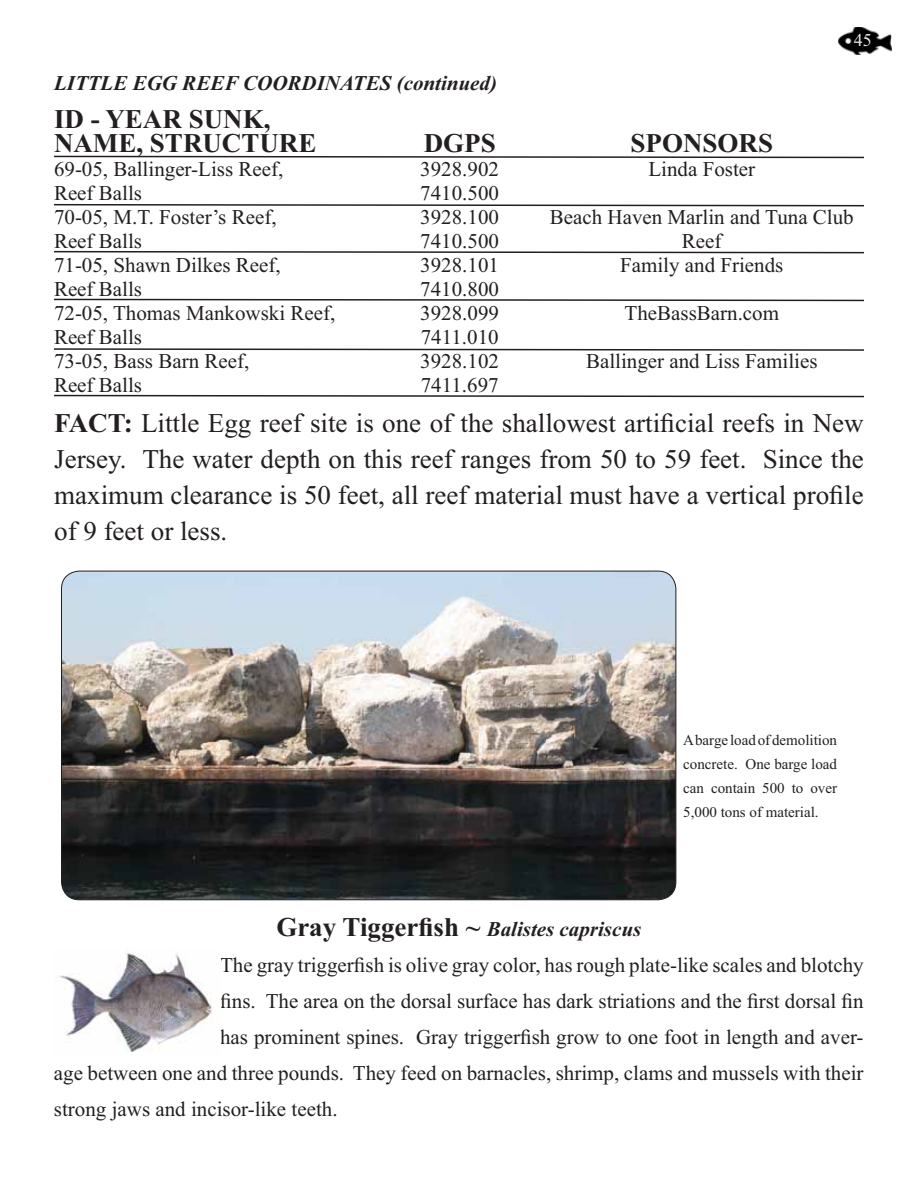
<style>
.page{position:relative;width:918px;height:1188px;background:#fff}
.page>*{position:absolute;margin:0;border:0;box-sizing:border-box;transform-origin:0 0}
.t1{font:27px/36px "Times New Roman";color:#231f20;text-align:justify}
.t2{font:700 27px/24px "Times New Roman";color:#231f20}
.t3{font:21px/24px "Times New Roman";color:#231f20}
.t4{font:italic 700 21px "Times New Roman";color:#231f20}
.t5{font:18px "Times New Roman";color:#e9eaeb}
.t6{font:15px/24px "Times New Roman";color:#231f20;text-align:justify}
.s1{font-weight:700}
.s2{font-style:normal;font-size:27px}
</style>
<div class="page">
<img style="left:838px;top:27px;width:53px;height:27px">
<svg style="left:54px;top:155px;width:810px;height:4px"></svg>
<svg style="left:54px;top:348px;width:810px;height:3px"></svg>
<svg style="left:54px;top:203px;width:810px;height:4px"></svg>
<svg style="left:54px;top:250px;width:810px;height:4px"></svg>
<svg style="left:54px;top:298px;width:810px;height:4px"></svg>
<img style="left:55px;top:953px;width:157px;height:99px">
<img style="left:62px;top:571px;width:614px;height:329px;border-radius:18px">
<svg style="left:54px;top:394px;width:810px;height:4px"></svg>
<p class="t4" style="left:54px;top:76px;width:445px">LITTLE EGG REEF COORDINATES (continued)</p>
<p class="t2" style="left:54px;top:110px;width:264px">ID - YEAR SUNK,<br>NAME, STRUCTURE</p>
<p class="t3" style="left:54px;top:159px;width:283px">69-05, Ballinger-Liss Reef,<br>Reef Balls<br>70-05, M.T. Foster’s Reef,<br>Reef Balls<br>71-05, Shawn Dilkes Reef,<br>Reef Balls<br>72-05, Thomas Mankowski Reef,<br>Reef Balls<br>73-05, Bass Barn Reef,<br>Reef Balls</p>
<p class="t2" style="left:424px;top:134px;width:74px">DGPS</p>
<p class="t3" style="left:420px;top:159px;width:80px;text-align:justify">3928.902<br>7410.500<br>3928.100<br>7410.500<br>3928.101<br>7410.800<br>3928.099<br>7411.010<br>3928.102<br>7411.697</p>
<p class="t5" style="left:854px;top:34px;width:19px">45</p>
<p class="t2" style="left:631px;top:134px;width:144px">SPONSORS</p>
<p class="t3" style="left:648px;top:159px;width:108px">Linda Foster</p>
<p class="t3" style="left:550px;top:207px;width:305px;text-align:center">Beach Haven Marlin and Tuna Club<br>Reef<br>Family and Friends</p>
<p class="t3" style="left:625px;top:303px;width:156px">TheBassBarn.com</p>
<p class="t3" style="left:586px;top:351px;width:233px">Ballinger and Liss Families</p>
<p class="t1" style="left:54px;top:408px;width:811px"><span class="s1">FACT:</span> Little Egg reef site is one of the shallowest artificial reefs in New Jersey. The water depth on this reef ranges from 50 to 59 feet. Since the maximum clearance is 50 feet, all reef material must have a vertical profile of 9 feet or less.</p>
<p class="t6" style="left:683px;top:730px;width:155px">A barge load of demolition concrete. One barge load can contain 500 to over 5,000 tons of material.</p>
<p class="t4" style="left:276px;top:922px;width:366px"><span class="s2">Gray Tiggerfish ~</span> Balistes capriscus</p>
<p class="t3" style="left:220px;top:955px;width:645px">The gray triggerfish is olive gray color, has rough plate-like scales and blotchy</p>
<p class="t3" style="left:220px;top:991px;width:645px">fins. The area on the dorsal surface has dark striations and the first dorsal fin</p>
<p class="t3" style="left:220px;top:1027px;width:645px">has prominent spines. Gray triggerfish grow to one foot in length and aver-</p>
<p class="t3" style="left:54px;top:1063px;width:811px">age between one and three pounds. They feed on barnacles, shrimp, clams and mussels with their</p>
<p class="t3" style="left:54px;top:1099px;width:285px">strong jaws and incisor-like teeth.</p>
</div>
